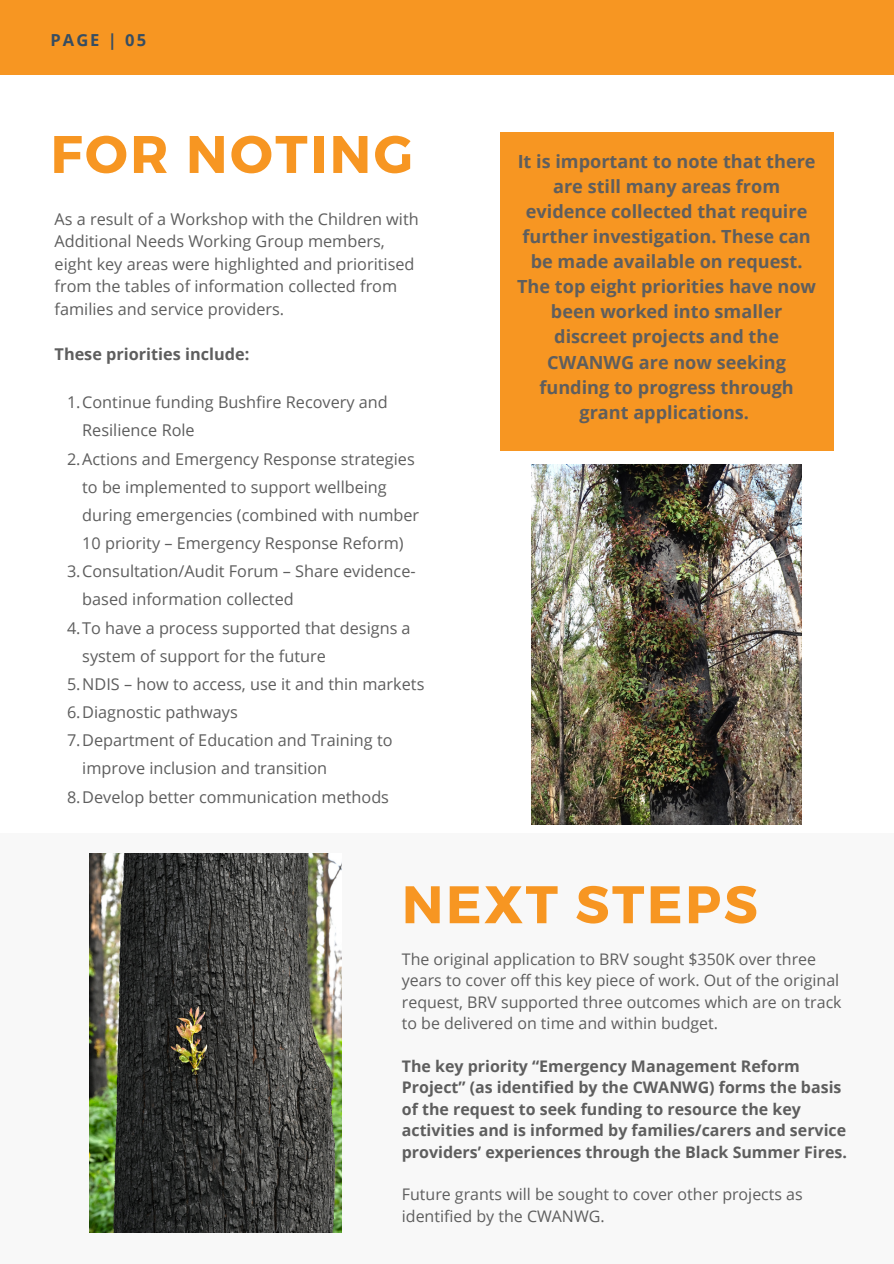
<style>
.page{position:relative;width:894px;height:1264px;background:#fff}
.page>*{position:absolute;margin:0;border:0;box-sizing:border-box;transform-origin:0 0}
.t1{font:700 52.8px "Montserrat";letter-spacing:.05em;color:#f79622}
.t2{font:700 18.15px/25px "Open Sans";color:#5e5e5e;text-align:center}
.t3{font:700 16.5px "Open Sans";letter-spacing:.12em;color:#364d62}
.t4{font:16.2px/28.2px "Open Sans";color:#5e5e5e}
.t5{font:700 16.2px "Open Sans";color:#5e5e5e}
.t6{font:15.9px/21.5px "Open Sans";color:#5e5e5e}
.t7{font:700 15.9px/21.5px "Open Sans";color:#5e5e5e}
</style>
<div class="page">
<div style="left:0;top:0;width:893px;height:74px;background:#f79622"></div>
<div style="left:499px;top:132px;width:334px;height:319px;background:#f79622"></div>
<div style="left:0;top:833px;width:893px;height:430px;background:#f8f8f8"></div>
<img style="left:89px;top:854px;width:253px;height:378px">
<img style="left:531px;top:465px;width:270px;height:359px">
<p class="t3" style="left:51px;top:28px;width:97px">PAGE | 05</p>
<p class="t1" style="left:51px;top:120px;width:364px">FOR NOTING</p>
<p class="t4" style="left:55px;top:207px;width:365px;line-height:22.5px">As a result of a Workshop with the Children with Additional Needs Working Group members, eight key areas were highlighted and prioritised from the tables of information collected from families and service providers.</p>
<p class="t5" style="left:55px;top:342px;width:196px">These priorities include:</p>
<p class="t4" style="left:82px;top:388px;width:307px;text-indent:-15px">1.Continue funding Bushfire Recovery and<br>Resilience Role</p>
<p class="t4" style="left:82px;top:444px;width:338px;text-indent:-15px">2.Actions and Emergency Response strategies to be implemented to support wellbeing during emergencies (combined with number 10 priority – Emergency Response Reform)</p>
<p class="t4" style="left:82px;top:557px;width:335px;text-indent:-15px">3.Consultation/Audit Forum – Share evidence&shy;based information collected</p>
<p class="t4" style="left:82px;top:613px;width:330px;text-indent:-15px">4.To have a process supported that designs a system of support for the future</p>
<p class="t4" style="left:67px;top:669px;width:359px">5.NDIS – how to access, use it and thin markets</p>
<p class="t4" style="left:67px;top:697px;width:172px">6.Diagnostic pathways</p>
<p class="t4" style="left:82px;top:726px;width:312px;text-indent:-15px">7.Department of Education and Training to improve inclusion and transition</p>
<p class="t4" style="left:67px;top:782px;width:323px">8.Develop better communication methods</p>
<p class="t2" style="left:517px;top:148px;width:300px">It is important to note that there are still many areas from evidence collected that require further investigation. These can be made available on request.<br>The top eight priorities have now been worked into smaller discreet projects and the<br>CWANWG are now seeking funding to progress through grant applications.</p>
<p class="t1" style="left:402px;top:870px;width:357px">NEXT STEPS</p>
<p class="t6" style="left:402px;top:948px;width:441px">The original application to BRV sought $350K over three years to cover off this key piece of work. Out of the original request, BRV supported three outcomes which are on track to be delivered on time and within budget.</p>
<p class="t7" style="left:402px;top:1054px;width:446px">The key priority “Emergency Management Reform Project” (as identified by the CWANWG) forms the basis of the request to seek funding to resource the key activities and is informed by families/carers and service providers’ experiences through the Black Summer Fires.</p>
<p class="t6" style="left:402px;top:1183px;width:402px">Future grants will be sought to cover other projects as identified by the CWANWG.</p>
</div>
